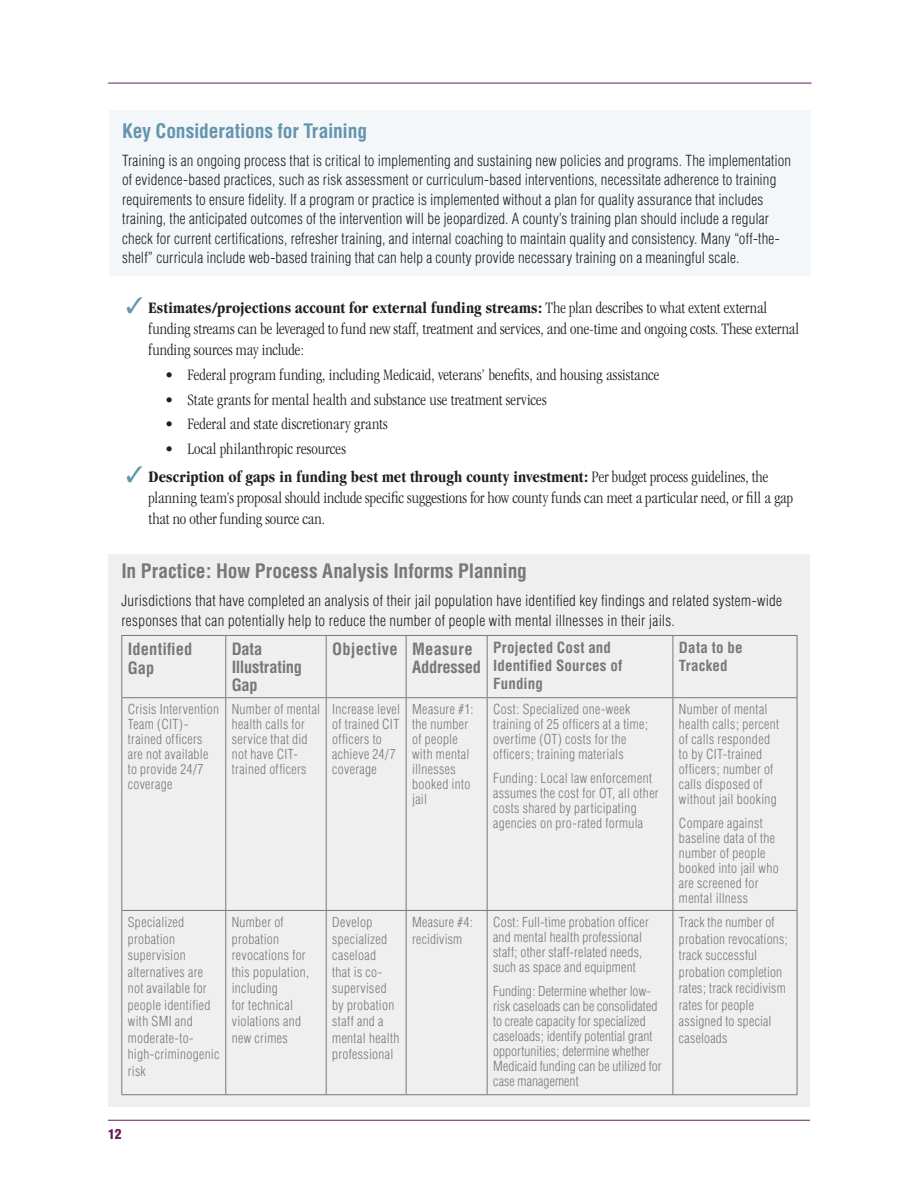
<style>
.page{position:relative;width:918px;height:1188px;background:#fff}
.page>*{position:absolute;margin:0;border:0;box-sizing:border-box;transform-origin:0 0}
.t1{font:700 condensed 19.5px "Helvetica";letter-spacing:-.005em;color:#76787b}
.t2{font:700 condensed 19.5px "Helvetica";letter-spacing:-.01em;color:#6594ae}
.t3{font:300 condensed 16.5px/21px "Garamond";letter-spacing:.005em;color:#231f20}
.t4{font:700 condensed 16.5px/18px "Helvetica";color:#76787b}
.t5{font:300 condensed 15px/19.5px "Helvetica";letter-spacing:.015em;color:#231f20}
.t6{font:700 condensed 15px/18px "Helvetica";letter-spacing:.01em;color:#76787b}
.t7{font:300 condensed 13.5px/15px "Helvetica";letter-spacing:.02em;color:#76787b}
.t8{font:900 condensed 13.5px "Helvetica";color:#611c5b}
.s1{color:#6594ae}
.s2{font-weight:700}
</style>
<div class="page">
<hr style="left:108px;top:1120px;width:702px;height:1px;background:#611c5b">
<hr style="left:108px;top:83px;width:704px;height:1px;background:#611c5b">
<div style="left:109px;top:110px;width:702px;height:166px;background:#f4f7f9"></div>
<div style="left:108px;top:554px;width:702px;height:553px;background:#efeff0"></div>
<hr style="left:121px;top:635px;width:105px;height:1px;background:#76787b">
<hr style="left:226px;top:635px;width:100px;height:1px;background:#76787b">
<hr style="left:326px;top:635px;width:80px;height:1px;background:#76787b">
<hr style="left:406px;top:635px;width:81px;height:1px;background:#76787b">
<hr style="left:487px;top:635px;width:186px;height:1px;background:#76787b">
<hr style="left:673px;top:635px;width:124px;height:1px;background:#76787b">
<hr style="left:121px;top:697px;width:105px;height:1px;background:#76787b">
<hr style="left:226px;top:697px;width:100px;height:1px;background:#76787b">
<hr style="left:326px;top:697px;width:80px;height:1px;background:#76787b">
<hr style="left:406px;top:697px;width:81px;height:1px;background:#76787b">
<hr style="left:487px;top:697px;width:186px;height:1px;background:#76787b">
<hr style="left:673px;top:697px;width:124px;height:1px;background:#76787b">
<hr style="left:121px;top:910px;width:105px;height:1px;background:#76787b">
<hr style="left:226px;top:910px;width:100px;height:1px;background:#76787b">
<hr style="left:326px;top:910px;width:80px;height:1px;background:#76787b">
<hr style="left:406px;top:910px;width:81px;height:1px;background:#76787b">
<hr style="left:487px;top:910px;width:186px;height:1px;background:#76787b">
<hr style="left:673px;top:910px;width:124px;height:1px;background:#76787b">
<hr style="left:121px;top:1094px;width:105px;height:1px;background:#76787b">
<hr style="left:226px;top:1094px;width:100px;height:1px;background:#76787b">
<hr style="left:326px;top:1094px;width:80px;height:1px;background:#76787b">
<hr style="left:406px;top:1094px;width:81px;height:1px;background:#76787b">
<hr style="left:487px;top:1094px;width:186px;height:1px;background:#76787b">
<hr style="left:673px;top:1094px;width:124px;height:1px;background:#76787b">
<hr style="left:121px;top:636px;width:1px;height:61px;background:#76787b">
<hr style="left:121px;top:698px;width:1px;height:212px;background:#76787b">
<hr style="left:121px;top:911px;width:1px;height:183px;background:#76787b">
<hr style="left:225px;top:636px;width:1px;height:61px;background:#76787b">
<hr style="left:225px;top:698px;width:1px;height:212px;background:#76787b">
<hr style="left:225px;top:911px;width:1px;height:183px;background:#76787b">
<hr style="left:326px;top:636px;width:1px;height:61px;background:#76787b">
<hr style="left:326px;top:698px;width:1px;height:212px;background:#76787b">
<hr style="left:326px;top:911px;width:1px;height:183px;background:#76787b">
<hr style="left:406px;top:636px;width:1px;height:61px;background:#76787b">
<hr style="left:487px;top:636px;width:1px;height:61px;background:#76787b">
<hr style="left:673px;top:636px;width:1px;height:61px;background:#76787b">
<hr style="left:797px;top:636px;width:1px;height:61px;background:#76787b">
<hr style="left:406px;top:698px;width:1px;height:212px;background:#76787b">
<hr style="left:487px;top:698px;width:1px;height:212px;background:#76787b">
<hr style="left:673px;top:698px;width:1px;height:212px;background:#76787b">
<hr style="left:797px;top:698px;width:1px;height:212px;background:#76787b">
<hr style="left:406px;top:911px;width:1px;height:183px;background:#76787b">
<hr style="left:487px;top:911px;width:1px;height:183px;background:#76787b">
<hr style="left:673px;top:911px;width:1px;height:183px;background:#76787b">
<hr style="left:797px;top:911px;width:1px;height:183px;background:#76787b">
<h1 class="t2" style="left:122px;top:118px;width:246px">Key Considerations for Training</h1>
<p class="t5" style="left:122px;top:150px;width:671px">Training is an ongoing process that is critical to implementing and sustaining new policies and programs. The implementation of evidence-based practices, such as risk assessment or curriculum-based interventions, necessitate adherence to training requirements to ensure fidelity. If a program or practice is implemented without a plan for quality assurance that includes training, the anticipated outcomes of the intervention will be jeopardized. A county’s training plan should include a regular check for current certifications, refresher training, and internal coaching to maintain quality and consistency. Many “off-the&shy;shelf” curricula include web-based training that can help a county provide necessary training on a meaningful scale.</p>
<p class="t3" style="left:149px;top:297px;width:652px;text-indent:-22px"><span class="s1">✓</span> <span class="s2">Estimates/projections account for external funding streams:</span> The plan describes to what extent external funding streams can be leveraged to fund new staff, treatment and services, and one-time and ongoing costs. These external funding sources may include:</p>
<p class="t3" style="left:165px;top:364px;width:496px">• Federal program funding, including Medicaid, veterans’ benefits, and housing assistance</p>
<p class="t3" style="left:165px;top:389px;width:383px">• State grants for mental health and substance use treatment services</p>
<p class="t3" style="left:165px;top:414px;width:224px">• Federal and state discretionary grants</p>
<p class="t3" style="left:165px;top:438px;width:182px">• Local philanthropic resources</p>
<p class="t3" style="left:149px;top:466px;width:646px;text-indent:-22px"><span class="s1">✓</span> <span class="s2">Description of gaps in funding best met through county investment:</span> Per budget process guidelines, the planning team’s proposal should include specific suggestions for how county funds can meet a particular need, or fill a gap that no other funding source can.</p>
<h1 class="t1" style="left:121px;top:559px;width:407px">In Practice: How Process Analysis Informs Planning</h1>
<p class="t5" style="left:121px;top:591px;width:662px">Jurisdictions that have completed an analysis of their jail population have identified key findings and related system-wide responses that can potentially help to reduce the number of people with mental illnesses in their jails.</p>
<p class="t4" style="left:128px;top:639px;width:66px;line-height:19.5px">Identified<br>Gap</p>
<p class="t4" style="left:232px;top:640px;width:72px">Data<br>Illustrating<br>Gap</p>
<p class="t4" style="left:412px;top:640px;width:70px;text-indent:-80px">Objective Measure<br>Addressed</p>
<p class="t6" style="left:493px;top:639px;width:131px">Projected Cost and<br>Identified Sources of<br>Funding</p>
<p class="t6" style="left:679px;top:639px;width:65px">Data to be<br>Tracked</p>
<p class="t7" style="left:128px;top:702px;width:93px">Crisis Intervention<br>Team (CIT)- trained officers are not available to provide 24/7 coverage</p>
<p class="t7" style="left:232px;top:702px;width:90px">Number of mental health calls for service that did not have CIT&shy;trained officers</p>
<p class="t7" style="left:332px;top:702px;width:69px">Increase level of trained CIT officers to achieve 24/7 coverage</p>
<p class="t7" style="left:412px;top:702px;width:63px">Measure #1: the number of people with mental illnesses booked into jail</p>
<p class="t7" style="left:493px;top:702px;width:157px">Cost: Specialized one-week training of 25 officers at a time; overtime (OT) costs for the officers; training materials</p>
<p class="t7" style="left:679px;top:702px;width:102px">Number of mental health calls; percent of calls responded to by CIT-trained officers; number of calls disposed of without jail booking</p>
<p class="t7" style="left:679px;top:816px;width:101px">Compare against baseline data of the number of people booked into jail who are screened for mental illness</p>
<p class="t7" style="left:493px;top:771px;width:167px">Funding: Local law enforcement assumes the cost for OT, all other costs shared by participating agencies on pro-rated formula</p>
<p class="t7" style="left:128px;top:914px;width:93px;line-height:16.5px">Specialized probation supervision alternatives are not available for people identified with SMI and moderate-to&shy;high-criminogenic risk</p>
<p class="t7" style="left:232px;top:914px;width:79px;line-height:16.5px">Number of probation revocations for this population, including<br>for technical violations and new crimes</p>
<p class="t7" style="left:332px;top:914px;width:69px;line-height:16.5px">Develop specialized caseload<br>that is co&shy;supervised by probation staff and a mental health professional</p>
<p class="t7" style="left:412px;top:914px;width:62px;line-height:16.5px">Measure #4: recidivism</p>
<p class="t7" style="left:493px;top:915px;width:157px">Cost: Full-time probation officer and mental health professional staff; other staff-related needs, such as space and equipment</p>
<p class="t7" style="left:493px;top:983px;width:170px">Funding: Determine whether low&shy;risk caseloads can be consolidated to create capacity for specialized caseloads; identify potential grant opportunities; determine whether<br>Medicaid funding can be utilized for case management</p>
<p class="t8" style="left:108px;top:1125px;width:15px">12</p>
<p class="t7" style="left:679px;top:914px;width:110px;line-height:16.5px">Track the number of probation revocations; track successful probation completion rates; track recidivism rates for people assigned to special caseloads</p>
</div>
